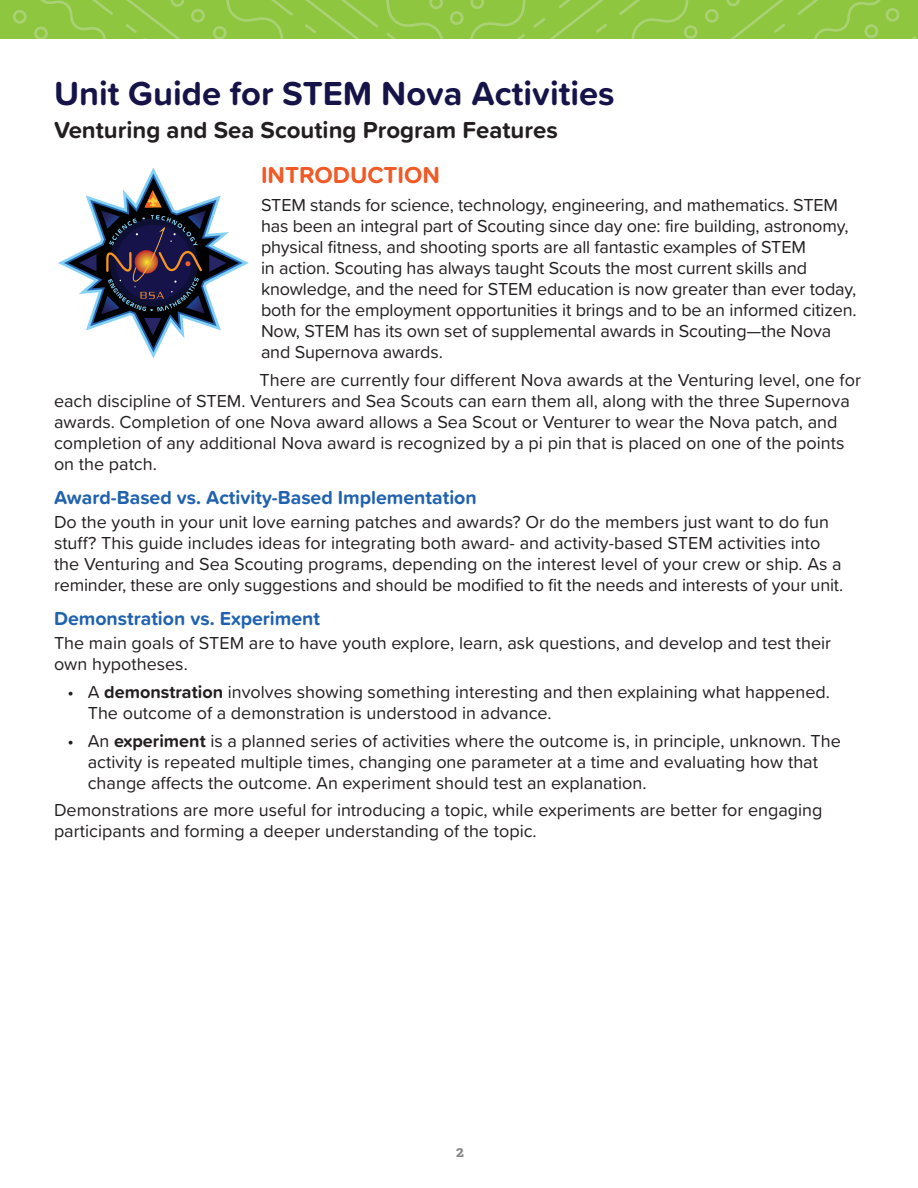
<style>
.page{position:relative;width:918px;height:1188px;background:#fff}
.page>*{position:absolute;margin:0;border:0;box-sizing:border-box;transform-origin:0 0}
.t1{font:700 34.5px "Proxima Soft";color:#151348}
.t2{font:700 24px "Proxima Soft";color:#231f20}
.t3{font:700 24px "Proxima Soft";color:#f15a26}
.t4{font:700 19.5px "Proxima Soft";color:#2062af}
.t5{font:18px/21px "Proxima Soft";color:#231f20}
.t6{font:700 15px "Adelle";color:#858787}
.s1{font-weight:700}
</style>
<div class="page">
<svg style="left:0;top:0;width:918px;height:39px;background:#90c745"></svg>
<svg style="left:58px;top:167px;width:191px;height:191px"></svg>
<h1 class="t1" style="left:54px;top:68px;width:562px">Unit Guide for STEM Nova Activities</h1>
<h2 class="t2" style="left:54px;top:111px;width:505px">Venturing and Sea Scouting Program Features</h2>
<h2 class="t3" style="left:261px;top:157px;width:181px">INTRODUCTION</h2>
<p class="t5" style="left:261px;top:194px;width:597px">STEM stands for science, technology, engineering, and mathematics. STEM has been an integral part of Scouting since day one: fire building, astronomy, physical fitness, and shooting sports are all fantastic examples of STEM<br>in action. Scouting has always taught Scouts the most current skills and knowledge, and the need for STEM education is now greater than ever today, both for the employment opportunities it brings and to be an informed citizen.<br>Now, STEM has its own set of supplemental awards in Scouting—the Nova and Supernova awards.</p>
<p class="t5" style="left:54px;top:368px;width:808px;text-indent:206px">There are currently four different Nova awards at the Venturing level, one for each discipline of STEM. Venturers and Sea Scouts can earn them all, along with the three Supernova awards. Completion of one Nova award allows a Sea Scout or Venturer to wear the Nova patch, and completion of any additional Nova award is recognized by a pi pin that is placed on one of the points on the patch.</p>
<p class="t4" style="left:54px;top:483px;width:424px">Award-Based vs. Activity-Based Implementation</p>
<p class="t5" style="left:54px;top:511px;width:791px">Do the youth in your unit love earning patches and awards? Or do the members just want to do fun stuff? This guide includes ideas for integrating both award- and activity-based STEM activities into the Venturing and Sea Scouting programs, depending on the interest level of your crew or ship. As a reminder, these are only suggestions and should be modified to fit the needs and interests of your unit.</p>
<p class="t4" style="left:54px;top:604px;width:268px">Demonstration vs. Experiment</p>
<p class="t5" style="left:54px;top:632px;width:779px">The main goals of STEM are to have youth explore, learn, ask questions, and develop and test their own hypotheses.</p>
<p class="t5" style="left:88px;top:681px;width:744px;text-indent:-20px">• A <span class="s1">demonstration</span> involves showing something interesting and then explaining what happened.<br>The outcome of a demonstration is understood in advance.</p>
<p class="t5" style="left:88px;top:729px;width:755px;text-indent:-20px">• An <span class="s1">experiment</span> is a planned series of activities where the outcome is, in principle, unknown. The activity is repeated multiple times, changing one parameter at a time and evaluating how that change affects the outcome. An experiment should test an explanation.</p>
<p class="t5" style="left:54px;top:799px;width:770px">Demonstrations are more useful for introducing a topic, while experiments are better for engaging participants and forming a deeper understanding of the topic.</p>
<p class="t6" style="left:456px;top:1142px;width:9px">2</p>
</div>
